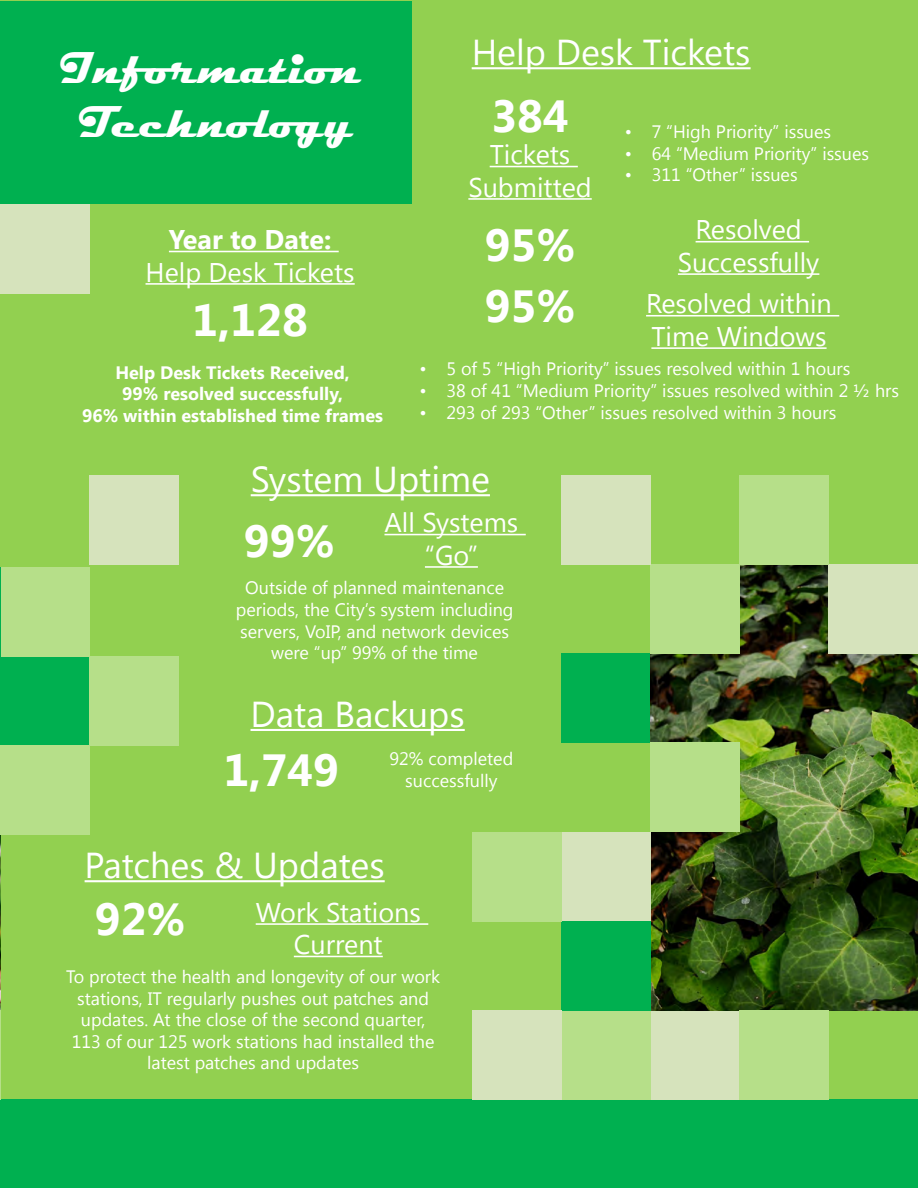
<style>
.page{position:relative;width:918px;height:1188px;background:#92d050}
.page>*{position:absolute;margin:0;border:0;box-sizing:border-box;transform-origin:0 0}
.t1{font:700 45px "Segoe UI";color:#fff}
.t2{font:700 45px/54px "Magneto";color:#fff;text-align:center}
.t3{font:36px "Segoe UI";color:#fff}
.t4{font:27px/32.4px "Segoe UI";color:#fff;text-align:center}
.t5{font:700 27px "Segoe UI";color:#fff}
.t6{font:18px/21.6px "Segoe UI";color:#fff;text-align:center}
.t7{font:700 18px "Segoe UI";color:#fff}
</style>
<div class="page">
<div style="left:0;top:1px;width:411px;height:203px;background:#00b050"></div>
<div style="left:0;top:1099px;width:918px;height:89px;background:#00b050"></div>
<div style="left:561px;top:653px;width:89px;height:89px;background:#00b050"></div>
<div style="left:650px;top:1010px;width:89px;height:89px;background:#d6e3bc"></div>
<div style="left:561px;top:1010px;width:89px;height:89px;background:#b6df89"></div>
<hr style="left:490px;top:166px;width:88px;height:1px;background:#fff">
<hr style="left:468px;top:198px;width:124px;height:2px;background:#fff">
<img style="left:650px;top:564px;width:268px;height:446px">
<div style="left:829px;top:564px;width:89px;height:89px;background:#d6e3bc"></div>
<hr style="left:169px;top:251px;width:170px;height:1px;background:#fff">
<hr style="left:146px;top:283px;width:209px;height:2px;background:#fff">
<div style="left:650px;top:564px;width:89px;height:89px;background:#b6df89"></div>
<div style="left:561px;top:475px;width:89px;height:89px;background:#d6e3bc"></div>
<div style="left:650px;top:743px;width:89px;height:89px;background:#b6df89"></div>
<img style="left:0;top:832px;width:1px;height:178px">
<hr style="left:472px;top:67px;width:279px;height:2px;background:#fff">
<hr style="left:85px;top:880px;width:300px;height:2px;background:#fff">
<hr style="left:251px;top:494px;width:239px;height:2px;background:#fff">
<hr style="left:251px;top:729px;width:214px;height:2px;background:#fff">
<div style="left:740px;top:1010px;width:89px;height:89px;background:#b6df89"></div>
<hr style="left:384px;top:534px;width:142px;height:1px;background:#fff">
<hr style="left:425px;top:566px;width:53px;height:2px;background:#fff">
<hr style="left:696px;top:241px;width:113px;height:1px;background:#fff">
<hr style="left:678px;top:273px;width:141px;height:2px;background:#fff">
<hr style="left:646px;top:315px;width:193px;height:2px;background:#fff">
<hr style="left:651px;top:347px;width:176px;height:2px;background:#fff">
<div style="left:1px;top:656px;width:89px;height:89px;background:#00b050"></div>
<div style="left:90px;top:475px;width:89px;height:89px;background:#d6e3bc"></div>
<div style="left:1px;top:567px;width:89px;height:89px;background:#b6df89"></div>
<div style="left:739px;top:475px;width:89px;height:89px;background:#b6df89"></div>
<div style="left:561px;top:832px;width:89px;height:89px;background:#d6e3bc"></div>
<hr style="left:0;top:1010px;width:1px;height:89px;background:#b6df89">
<div style="left:561px;top:921px;width:89px;height:89px;background:#00b050"></div>
<div style="left:472px;top:1010px;width:89px;height:89px;background:#d6e3bc"></div>
<hr style="left:256px;top:923px;width:172px;height:2px;background:#fff">
<hr style="left:294px;top:956px;width:89px;height:1px;background:#fff">
<div style="left:1px;top:745px;width:89px;height:89px;background:#b6df89"></div>
<hr style="left:0;top:567px;width:1px;height:89px;background:#00b050">
<div style="left:90px;top:656px;width:89px;height:89px;background:#b6df89"></div>
<div style="left:472px;top:832px;width:89px;height:89px;background:#b6df89"></div>
<div style="left:0;top:205px;width:89px;height:89px;background:#d6e3bc"></div>
<p class="t2" style="left:61px;top:43px;width:302px">Information<br>Technology</p>
<p class="t5" style="left:169px;top:220px;width:164px">Year to Date:</p>
<p class="t4" style="left:146px;top:255px;width:211px">Help Desk Tickets</p>
<p class="t1" style="left:192px;top:287px;width:117px">1,128</p>
<p class="t7" style="left:115px;top:360px;width:236px">Help Desk Tickets Received,</p>
<p class="t7" style="left:122px;top:381px;width:222px">99% resolved successfully,</p>
<p class="t7" style="left:82px;top:403px;width:303px">96% within established time frames</p>
<p class="t3" style="left:472px;top:27px;width:280px">Help Desk Tickets</p>
<p class="t1" style="left:491px;top:83px;width:79px">384</p>
<p class="t4" style="left:468px;top:137px;width:125px">Tickets<br>Submitted</p>
<p class="t6" style="left:625px;top:120px;width:208px">• 7 “High Priority” issues</p>
<p class="t6" style="left:625px;top:142px;width:246px">• 64 “Medium Priority” issues</p>
<p class="t6" style="left:625px;top:164px;width:174px">• 311 “Other” issues</p>
<p class="t1" style="left:485px;top:213px;width:92px">95%</p>
<p class="t4" style="left:678px;top:212px;width:143px">Resolved<br>Successfully</p>
<p class="t1" style="left:485px;top:274px;width:92px">95%</p>
<p class="t4" style="left:646px;top:286px;width:187px;text-align:left">Resolved within<br>Time Windows</p>
<p class="t6" style="left:420px;top:357px;width:433px">• 5 of 5 “High Priority” issues resolved within 1 hours</p>
<p class="t6" style="left:420px;top:379px;width:481px">• 38 of 41 “Medium Priority” issues resolved within 2 ½ hrs</p>
<p class="t6" style="left:420px;top:401px;width:418px">• 293 of 293 “Other” issues resolved within 3 hours</p>
<p class="t3" style="left:251px;top:454px;width:241px">System Uptime</p>
<p class="t4" style="left:384px;top:505px;width:135px">All Systems “Go”</p>
<p class="t6" style="left:236px;top:576px;width:279px">Outside of planned maintenance periods, the City’s system including servers, VoIP, and network devices were “up” 99% of the time</p>
<p class="t1" style="left:244px;top:509px;width:92px">99%</p>
<p class="t3" style="left:251px;top:689px;width:216px">Data Backups</p>
<p class="t1" style="left:223px;top:738px;width:117px">1,749</p>
<p class="t6" style="left:390px;top:747px;width:125px">92% completed successfully</p>
<p class="t3" style="left:85px;top:840px;width:302px">Patches &amp; Updates</p>
<p class="t1" style="left:95px;top:887px;width:92px">92%</p>
<p class="t4" style="left:256px;top:895px;width:167px">Work Stations<br>Current</p>
<p class="t6" style="left:66px;top:965px;width:376px">To protect the health and longevity of our work stations, IT regularly pushes out patches and updates. At the close of the second quarter, 113 of our 125 work stations had installed the latest patches and updates</p>
</div>
